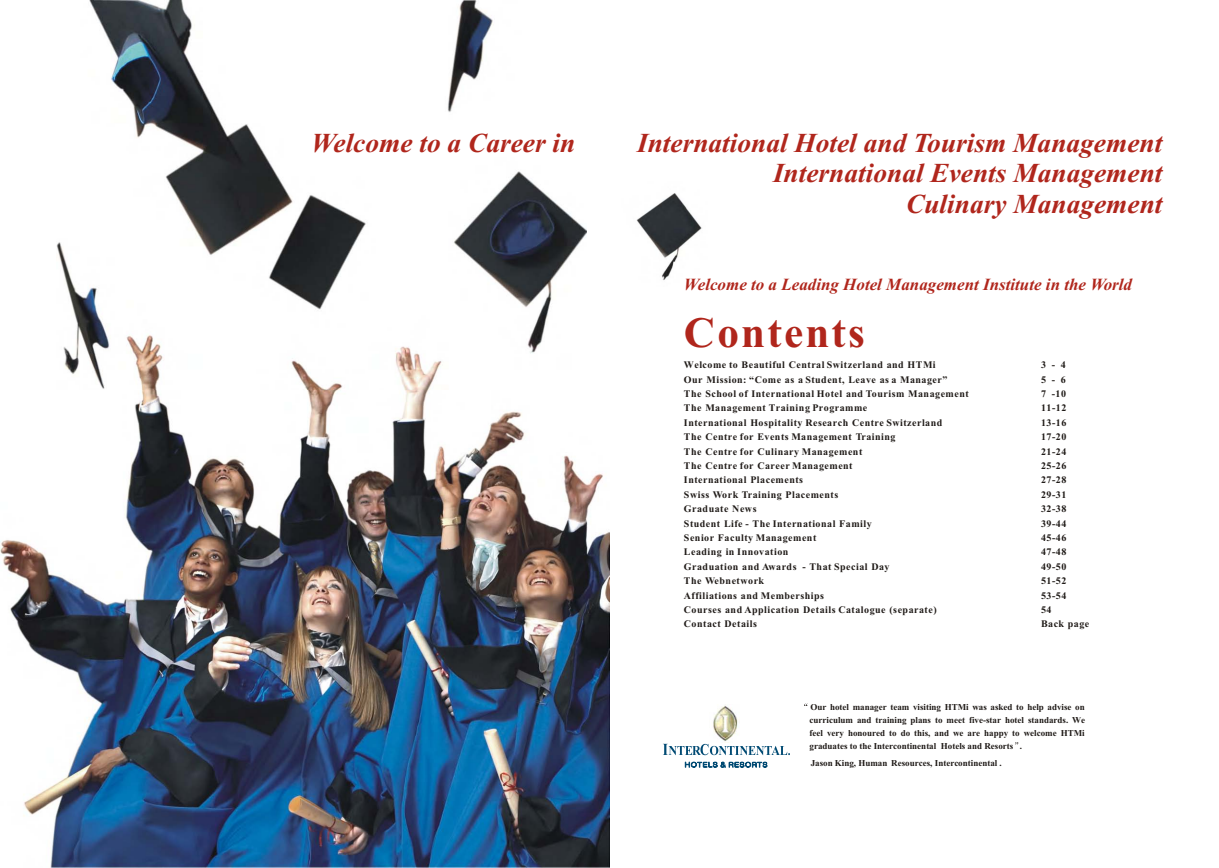
<style>
.page{position:relative;width:1219px;height:868px;background:#fff}
.page>*{position:absolute;margin:0;border:0;box-sizing:border-box;transform-origin:0 0}
.t1{font:700 43.3px "Times New Roman CE";letter-spacing:.05em;color:#b0261c}
.t2{font:italic 700 27.4px/30.3px "Times New Roman CE";color:#b0261c;text-align:right}
.t3{font:italic 700 17px "Times New Roman CE";color:#b0261c}
.t4{font:700 10px "Times New Roman CE";letter-spacing:.05em;color:#1f1a17}
.t5{font:700 9px/13px "Times New Roman";color:#1f1a17;text-align:justify}
</style>
<div class="page">
<img style="left:636px;top:193px;width:66px;height:87px">
<img style="left:0;top:390px;width:609px;height:478px">
<img style="left:56px;top:242px;width:24px;height:132px">
<img style="left:80px;top:1px;width:507px;height:389px">
<img style="left:713px;top:705px;width:25px;height:36px">
<svg style="left:663px;top:744px;width:127px;height:11px"></svg>
<svg style="left:685px;top:762px;width:82px;height:6px"></svg>
<h2 class="t2" style="left:311px;top:130px;width:266px">Welcome to a Career in</h2>
<h2 class="t2" style="left:637px;top:130px;width:527px">International Hotel and Tourism Management<br>International Events Management<br>Culinary Management</h2>
<h3 class="t3" style="left:684px;top:279px;width:450px">Welcome to a Leading Hotel Management Institute in the World</h3>
<h1 class="t1" style="left:684px;top:317px;width:183px">Contents</h1>
<p class="t4" style="left:684px;top:361px;width:253px">Welcome to Beautiful Central Switzerland and HTMi</p>
<p class="t4" style="left:1041px;top:361px;width:26px">3 - 4</p>
<p class="t4" style="left:684px;top:376px;width:265px">Our Mission: “Come as a Student, Leave as a Manager”</p>
<p class="t4" style="left:1041px;top:376px;width:26px">5 - 6</p>
<p class="t4" style="left:684px;top:390px;width:286px">The School of International Hotel and Tourism Management</p>
<p class="t4" style="left:1041px;top:390px;width:27px">7 -10</p>
<p class="t4" style="left:684px;top:405px;width:185px">The Management Training Programme</p>
<p class="t4" style="left:1041px;top:405px;width:27px">11-12</p>
<p class="t4" style="left:684px;top:419px;width:260px">International Hospitality Research Centre Switzerland</p>
<p class="t4" style="left:1041px;top:419px;width:27px">13-16</p>
<p class="t4" style="left:684px;top:433px;width:213px">The Centre for Events Management Training</p>
<p class="t4" style="left:1041px;top:433px;width:27px">17-20</p>
<p class="t4" style="left:684px;top:448px;width:180px">The Centre for Culinary Management</p>
<p class="t4" style="left:1041px;top:448px;width:27px">21-24</p>
<p class="t4" style="left:684px;top:462px;width:170px">The Centre for Career Management</p>
<p class="t4" style="left:1041px;top:462px;width:27px">25-26</p>
<p class="t4" style="left:684px;top:477px;width:121px">International Placements</p>
<p class="t4" style="left:1041px;top:477px;width:27px">27-28</p>
<p class="t4" style="left:684px;top:491px;width:156px">Swiss Work Training Placements</p>
<p class="t4" style="left:1041px;top:491px;width:27px">29-31</p>
<p class="t4" style="left:684px;top:505px;width:74px">Graduate News</p>
<p class="t4" style="left:1041px;top:505px;width:27px">32-38</p>
<p class="t4" style="left:684px;top:520px;width:189px">Student Life - The International Family</p>
<p class="t4" style="left:1041px;top:520px;width:27px">39-44</p>
<p class="t4" style="left:684px;top:534px;width:134px">Senior Faculty Management</p>
<p class="t4" style="left:1041px;top:534px;width:27px">45-46</p>
<p class="t4" style="left:684px;top:549px;width:106px">Leading in Innovation</p>
<p class="t4" style="left:1041px;top:549px;width:27px">47-48</p>
<p class="t4" style="left:684px;top:563px;width:207px">Graduation and Awards - That Special Day</p>
<p class="t4" style="left:1041px;top:563px;width:27px">49-50</p>
<p class="t4" style="left:684px;top:577px;width:82px">The Webnetwork</p>
<p class="t4" style="left:1041px;top:577px;width:27px">51-52</p>
<p class="t4" style="left:684px;top:592px;width:142px">Affiliations and Memberships</p>
<p class="t4" style="left:1041px;top:592px;width:27px">53-54</p>
<p class="t4" style="left:684px;top:606px;width:254px">Courses and Application Details Catalogue (separate)</p>
<p class="t4" style="left:1041px;top:606px;width:12px">54</p>
<p class="t4" style="left:684px;top:621px;width:75px">Contact Details</p>
<p class="t4" style="left:1041px;top:621px;width:50px">Back page</p>
<p class="t5" style="left:810px;top:702px;width:277px">Our hotel manager team visiting HTMi was asked to help advise on curriculum and training plans to meet five-star hotel standards. We feel very honoured to do this, and we are happy to welcome HTMi graduates to the Intercontinental Hotels and Resorts .</p>
<p class="t5" style="left:811px;top:758px;width:193px">Jason King, Human Resources, Intercontinental .</p>
</div>
